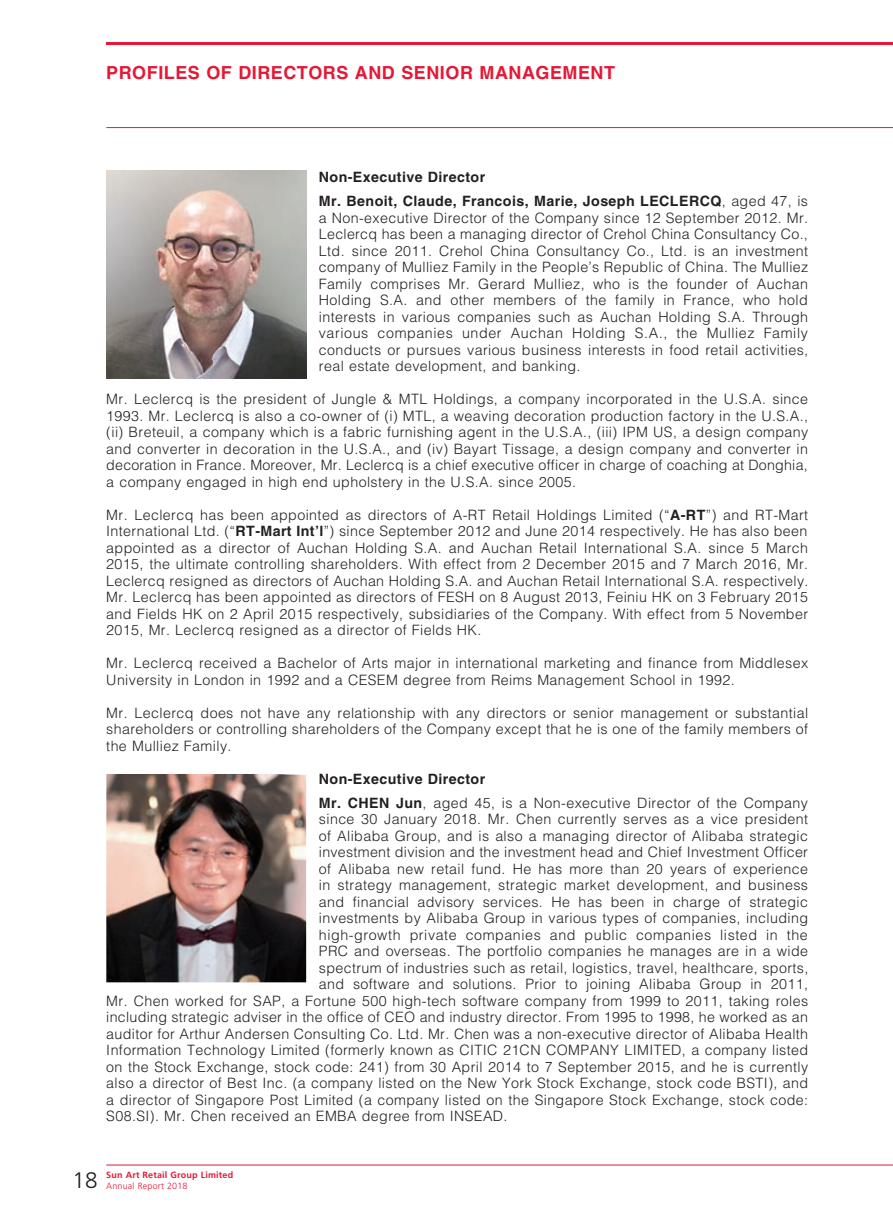
<style>
.page{position:relative;width:893px;height:1212px;background:#fff}
.page>*{position:absolute;margin:0;border:0;box-sizing:border-box;transform-origin:0 0}
.t1{font:300 22.5px "Frutiger LT Std";color:#231f20}
.t2{font:700 18px "Helvetica LT Std";letter-spacing:.03em;color:#e51836}
.t3{font:300 14.25px/16.5px "Helvetica LT Std";letter-spacing:.03em;color:#231f20;text-align:justify}
.t4{font:700 14.25px/24.2px "Helvetica LT Std";letter-spacing:.03em;color:#231f20}
.t5{font:700 9px "Frutiger LT Std";letter-spacing:.02em;color:#e51836}
.t6{font:300 9px "Frutiger LT Std";letter-spacing:.02em;color:#e51836}
.s1{font-weight:300}
.s2{font-weight:700}
</style>
<div class="page">
<hr style="left:106px;top:43px;width:787px;height:2px;background:#e51836">
<hr style="left:106px;top:127px;width:787px;height:1px;background:#e51836">
<hr style="left:106px;top:1164px;width:787px;height:1px;background:#e51836">
<img style="left:106px;top:774px;width:200px;height:208px">
<img style="left:106px;top:170px;width:200px;height:208px">
<p class="t2" style="left:106px;top:61px;width:510px">PROFILES OF DIRECTORS AND SENIOR MANAGEMENT</p>
<p class="t4" style="left:319px;top:165px;width:491px">Non-Executive Director<br>Mr. Benoit, Claude, Francois, Marie, Joseph LECLERCQ<span class="s1">, aged 47, is</span></p>
<p class="t3" style="left:319px;top:209px;width:491px">a Non-executive Director of the Company since 12 September 2012. Mr.<br>Leclercq has been a managing director of Crehol China Consultancy Co., Ltd. since 2011. Crehol China Consultancy Co., Ltd. is an investment company of Mulliez Family in the People’s Republic of China. The Mulliez Family comprises Mr. Gerard Mulliez, who is the founder of Auchan Holding S.A. and other members of the family in France, who hold interests in various companies such as Auchan Holding S.A. Through various companies under Auchan Holding S.A., the Mulliez Family conducts or pursues various business interests in food retail activities, real estate development, and banking.</p>
<p class="t3" style="left:106px;top:391px;width:703px">Mr. Leclercq is the president of Jungle &amp; MTL Holdings, a company incorporated in the U.S.A. since 1993. Mr. Leclercq is also a co-owner of (i) MTL, a weaving decoration production factory in the U.S.A., (ii) Breteuil, a company which is a fabric furnishing agent in the U.S.A., (iii) IPM US, a design company and converter in decoration in the U.S.A., and (iv) Bayart Tissage, a design company and converter in decoration in France. Moreover, Mr. Leclercq is a chief executive officer in charge of coaching at Donghia, a company engaged in high end upholstery in the U.S.A. since 2005.</p>
<p class="t3" style="left:106px;top:506px;width:704px">Mr. Leclercq has been appointed as directors of A-RT Retail Holdings Limited (“<span class="s2">A-RT</span>”) and RT-Mart International Ltd. (“<span class="s2">RT-Mart Int’l</span>”) since September 2012 and June 2014 respectively. He has also been appointed as a director of Auchan Holding S.A. and Auchan Retail International S.A. since 5 March 2015, the ultimate controlling shareholders. With effect from 2 December 2015 and 7 March 2016, Mr.<br>Leclercq resigned as directors of Auchan Holding S.A. and Auchan Retail International S.A. respectively.<br>Mr. Leclercq has been appointed as directors of FESH on 8 August 2013, Feiniu HK on 3 February 2015 and Fields HK on 2 April 2015 respectively, subsidiaries of the Company. With effect from 5 November 2015, Mr. Leclercq resigned as a director of Fields HK.</p>
<p class="t3" style="left:106px;top:655px;width:703px">Mr. Leclercq received a Bachelor of Arts major in international marketing and finance from Middlesex<br>University in London in 1992 and a CESEM degree from Reims Management School in 1992.</p>
<p class="t3" style="left:106px;top:704px;width:703px">Mr. Leclercq does not have any relationship with any directors or senior management or substantial shareholders or controlling shareholders of the Company except that he is one of the family members of the Mulliez Family.</p>
<p class="t3" style="left:319px;top:766px;width:491px;line-height:24.2px"><span class="s2">Non-Executive Director<br>Mr. CHEN Jun</span>, aged 45, is a Non-executive Director of the Company</p>
<p class="t3" style="left:319px;top:811px;width:491px">since 30 January 2018. Mr. Chen currently serves as a vice president</p>
<p class="t3" style="left:319px;top:827px;width:491px">of Alibaba Group, and is also a managing director of Alibaba strategic</p>
<p class="t3" style="left:319px;top:844px;width:491px">investment division and the investment head and Chief Investment Officer</p>
<p class="t3" style="left:319px;top:860px;width:491px">of Alibaba new retail fund. He has more than 20 years of experience</p>
<p class="t3" style="left:319px;top:877px;width:491px">in strategy management, strategic market development, and business</p>
<p class="t3" style="left:319px;top:893px;width:491px">and financial advisory services. He has been in charge of strategic</p>
<p class="t3" style="left:319px;top:910px;width:491px">investments by Alibaba Group in various types of companies, including</p>
<p class="t3" style="left:319px;top:926px;width:490px">high-growth private companies and public companies listed in the</p>
<p class="t3" style="left:319px;top:943px;width:491px">PRC and overseas. The portfolio companies he manages are in a wide</p>
<p class="t3" style="left:319px;top:959px;width:491px">spectrum of industries such as retail, logistics, travel, healthcare, sports,</p>
<p class="t3" style="left:319px;top:976px;width:491px">and software and solutions. Prior to joining Alibaba Group in 2011,</p>
<p class="t3" style="left:106px;top:992px;width:703px">Mr. Chen worked for SAP, a Fortune 500 high-tech software company from 1999 to 2011, taking roles</p>
<p class="t3" style="left:106px;top:1009px;width:703px">including strategic adviser in the office of CEO and industry director. From 1995 to 1998, he worked as an</p>
<p class="t3" style="left:106px;top:1025px;width:703px">auditor for Arthur Andersen Consulting Co. Ltd. Mr. Chen was a non-executive director of Alibaba Health</p>
<p class="t3" style="left:106px;top:1042px;width:703px">Information Technology Limited (formerly known as CITIC 21CN COMPANY LIMITED, a company listed</p>
<p class="t3" style="left:106px;top:1058px;width:703px">on the Stock Exchange, stock code: 241) from 30 April 2014 to 7 September 2015, and he is currently</p>
<p class="t3" style="left:106px;top:1075px;width:703px">also a director of Best Inc. (a company listed on the New York Stock Exchange, stock code BSTI), and</p>
<p class="t3" style="left:106px;top:1091px;width:703px">a director of Singapore Post Limited (a company listed on the Singapore Stock Exchange, stock code:</p>
<p class="t3" style="left:106px;top:1108px;width:403px">S08.SI). Mr. Chen received an EMBA degree from INSEAD.</p>
<h1 class="t1" style="left:72px;top:1167px;width:27px">18</h1>
<p class="t5" style="left:106px;top:1169px;width:128px">Sun Art Retail Group Limited</p>
<p class="t6" style="left:106px;top:1180px;width:83px">Annual Report 2018</p>
</div>
